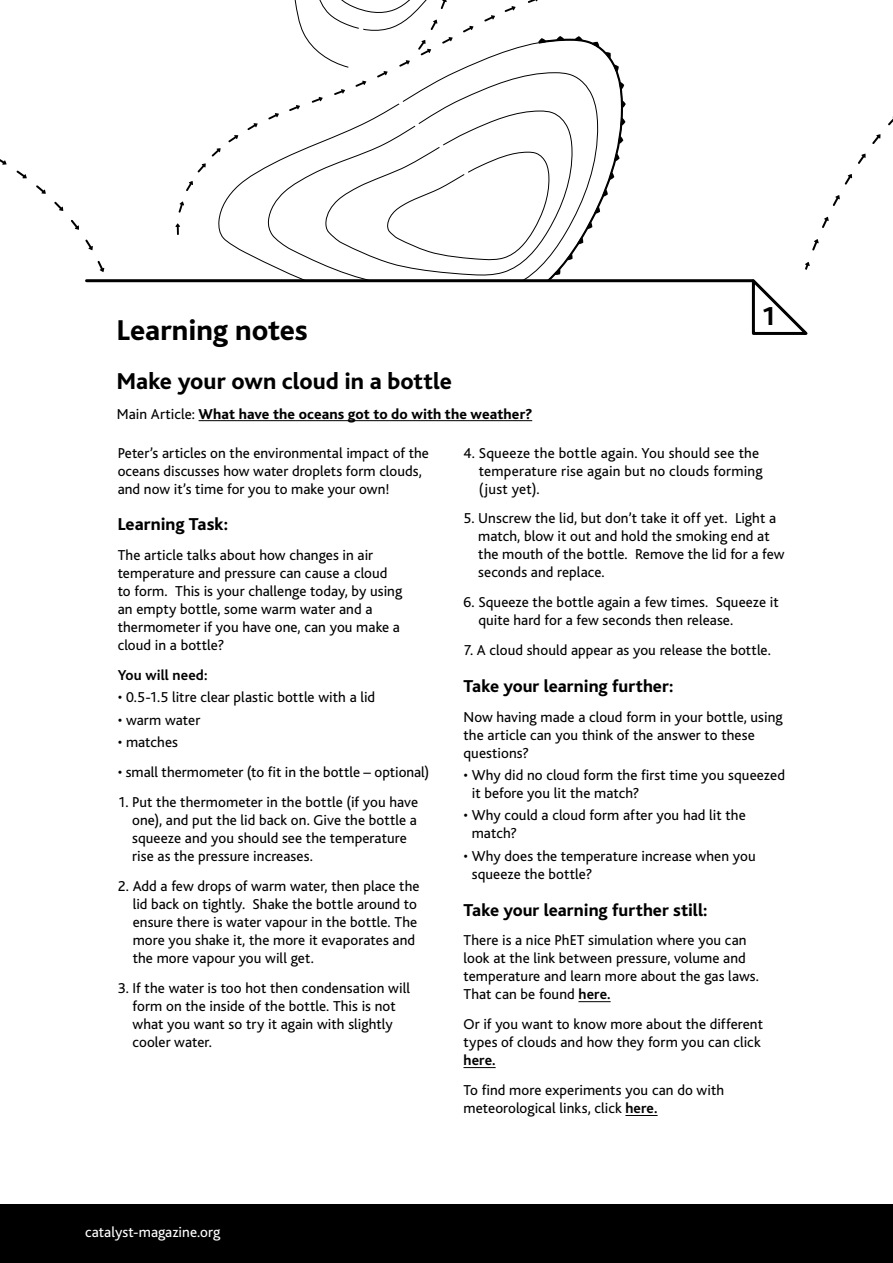
<style>
.page{position:relative;width:893px;height:1263px;background:#fff}
.page>*{position:absolute;margin:0;border:0;box-sizing:border-box;transform-origin:0 0}
.t1{font:800 30px "Bliss";letter-spacing:-.005em;color:#000}
.t2{font:800 27px "Bliss";color:#000}
.t3{font:800 24px "Bliss";color:#000}
.t4{font:800 18px "Bliss";color:#000}
.t5{font:15px/18px "Bliss";letter-spacing:.005em;color:#000}
.t6{font:800 15px "Bliss";letter-spacing:.01em;color:#000}
.t7{font:15px "Bliss";color:#fff}
.t8{font:700 15px "Bliss";letter-spacing:.005em;color:#000}
.s1{font-weight:400}
.s2{font-weight:700}
</style>
<div class="page">
<div style="left:0;top:1205px;width:893px;height:58px;background:#000"></div>
<hr style="left:87px;top:279px;width:666px;height:3px;background:#000">
<hr style="left:578px;top:1001px;width:33px;height:1px;background:#000">
<hr style="left:463px;top:1067px;width:33px;height:1px;background:#000">
<hr style="left:625px;top:1115px;width:33px;height:1px;background:#000">
<hr style="left:199px;top:420px;width:333px;height:1px;background:#000">
<svg style="left:175px;top:223px;width:5px;height:12px"></svg>
<svg style="left:179px;top:201px;width:5px;height:12px"></svg>
<svg style="left:186px;top:181px;width:7px;height:10px"></svg>
<svg style="left:198px;top:163px;width:8px;height:10px"></svg>
<svg style="left:212px;top:148px;width:9px;height:9px"></svg>
<svg style="left:228px;top:135px;width:10px;height:7px"></svg>
<svg style="left:247px;top:123px;width:11px;height:7px"></svg>
<svg style="left:266px;top:0;width:360px;height:279px"></svg>
<svg style="left:0;top:159px;width:7px;height:6px"></svg>
<svg style="left:16px;top:170px;width:11px;height:9px"></svg>
<svg style="left:36px;top:185px;width:10px;height:9px"></svg>
<svg style="left:54px;top:202px;width:9px;height:9px"></svg>
<svg style="left:71px;top:220px;width:8px;height:10px"></svg>
<svg style="left:85px;top:239px;width:8px;height:11px"></svg>
<svg style="left:97px;top:261px;width:8px;height:11px"></svg>
<svg style="left:750px;top:262px;width:60px;height:73px"></svg>
<svg style="left:812px;top:239px;width:7px;height:12px"></svg>
<svg style="left:822px;top:217px;width:7px;height:11px"></svg>
<svg style="left:833px;top:195px;width:7px;height:11px"></svg>
<svg style="left:845px;top:174px;width:7px;height:11px"></svg>
<svg style="left:858px;top:154px;width:8px;height:10px"></svg>
<svg style="left:872px;top:134px;width:8px;height:10px"></svg>
<svg style="left:888px;top:116px;width:5px;height:9px"></svg>
<h1 class="t1" style="left:117px;top:314px;width:193px">Learning notes</h1>
<h3 class="t3" style="left:117px;top:369px;width:337px">Make your own cloud in a bottle</h3>
<p class="t6" style="left:117px;top:406px;width:417px"><span class="s1">Main Article:</span> What have the oceans got to do with the weather?</p>
<h2 class="t2" style="left:761px;top:302px;width:16px">1</h2>
<p class="t5" style="left:118px;top:444px;width:313px">Peter’s articles on the environmental impact of the oceans discusses how water droplets form clouds, and now it’s time for you to make your own!</p>
<p class="t4" style="left:118px;top:515px;width:112px">Learning Task:</p>
<p class="t5" style="left:118px;top:547px;width:286px">The article talks about how changes in air temperature and pressure can cause a cloud to form. This is your challenge today, by using an empty bottle, some warm water and a thermometer if you have one, can you make a cloud in a bottle?</p>
<p class="t8" style="left:118px;top:667px;width:91px">You will need:</p>
<p class="t5" style="left:118px;top:689px;width:259px">• 0.5-1.5 litre clear plastic bottle with a lid</p>
<p class="t5" style="left:118px;top:711px;width:84px">• warm water</p>
<p class="t5" style="left:118px;top:733px;width:62px">• matches</p>
<p class="t5" style="left:118px;top:763px;width:313px">• small thermometer (to fit in the bottle – optional)</p>
<p class="t5" style="left:132px;top:793px;width:288px;text-indent:-14px">1. Put the thermometer in the bottle (if you have one), and put the lid back on. Give the bottle a squeeze and you should see the temperature rise as the pressure increases.</p>
<p class="t5" style="left:133px;top:877px;width:288px;text-indent:-15px">2. Add a few drops of warm water, then place the lid back on tightly. Shake the bottle around to ensure there is water vapour in the bottle. The more you shake it, the more it evaporates and the more vapour you will get.</p>
<p class="t5" style="left:133px;top:979px;width:279px;text-indent:-15px">3. If the water is too hot then condensation will form on the inside of the bottle. This is not what you want so try it again with slightly cooler water.</p>
<p class="t5" style="left:479px;top:444px;width:285px;text-indent:-15px">4. Squeeze the bottle again. You should see the temperature rise again but no clouds forming (just yet).</p>
<p class="t5" style="left:478px;top:510px;width:308px;text-indent:-15px">5. Unscrew the lid, but don’t take it off yet. Light a match, blow it out and hold the smoking end at the mouth of the bottle. Remove the lid for a few seconds and replace.</p>
<p class="t5" style="left:478px;top:594px;width:302px;text-indent:-15px">6. Squeeze the bottle again a few times. Squeeze it quite hard for a few seconds then release.</p>
<p class="t5" style="left:463px;top:642px;width:309px">7. A cloud should appear as you release the bottle.</p>
<p class="t4" style="left:463px;top:677px;width:211px">Take your learning further:</p>
<p class="t5" style="left:463px;top:708px;width:321px">Now having made a cloud form in your bottle, using the article can you think of the answer to these questions?</p>
<p class="t5" style="left:472px;top:767px;width:315px;text-indent:-8px">• Why did no cloud form the first time you squeezed it before you lit the match?</p>
<p class="t5" style="left:472px;top:807px;width:275px;text-indent:-8px">• Why could a cloud form after you had lit the match?</p>
<p class="t5" style="left:472px;top:847px;width:285px;text-indent:-8px">• Why does the temperature increase when you squeeze the bottle?</p>
<p class="t4" style="left:463px;top:900px;width:246px">Take your learning further still:</p>
<p class="t5" style="left:463px;top:932px;width:297px">There is a nice PhET simulation where you can look at the link between pressure, volume and temperature and learn more about the gas laws.<br>That can be found <span class="s2">here.</span></p>
<p class="t5" style="left:463px;top:1016px;width:301px">Or if you want to know more about the different types of clouds and how they form you can click</p>
<p class="t8" style="left:463px;top:1052px;width:34px">here.</p>
<p class="t5" style="left:463px;top:1081px;width:262px">To find more experiments you can do with meteorological links, click <span class="s2">here.</span></p>
<p class="t7" style="left:85px;top:1224px;width:137px">catalyst-magazine.org</p>
</div>
